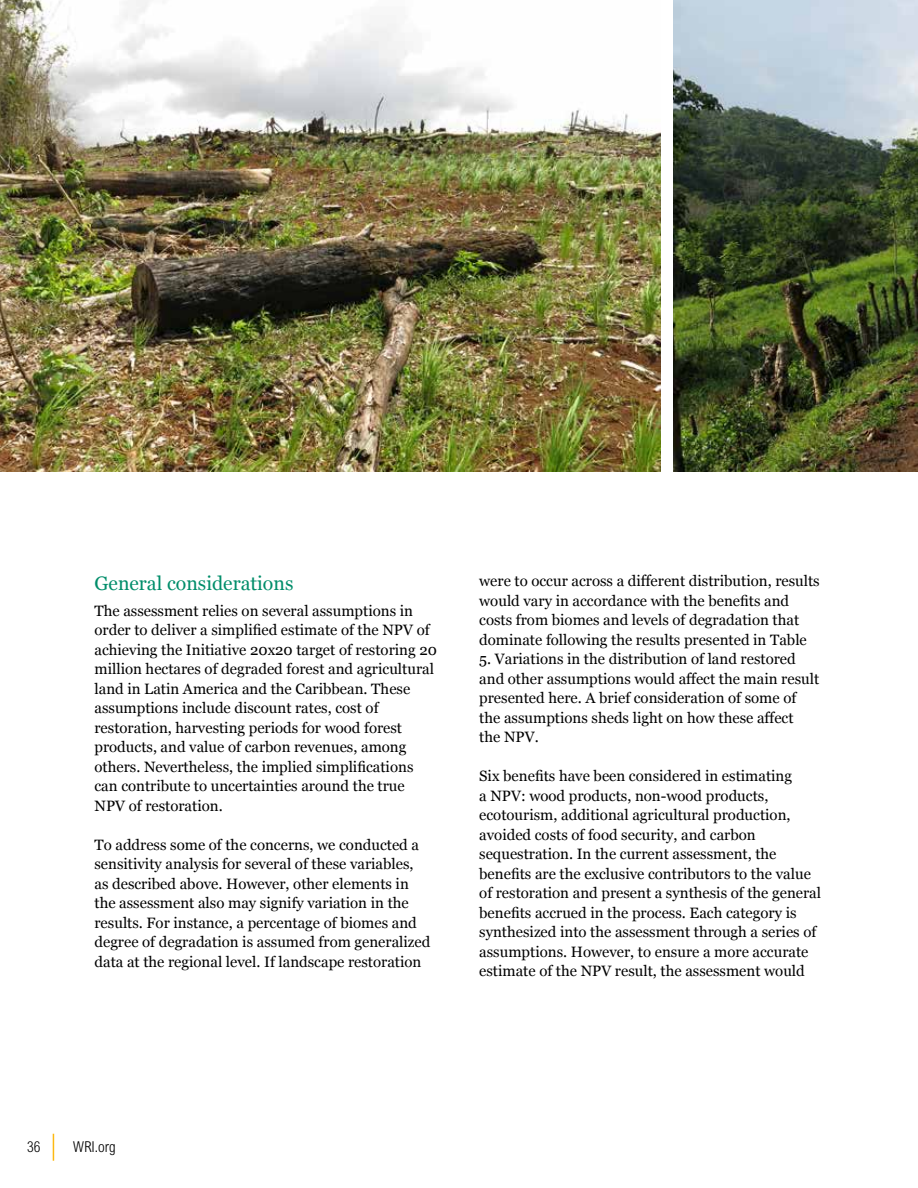
<style>
.page{position:relative;width:918px;height:1188px;background:#fff}
.page>*{position:absolute;margin:0;border:0;box-sizing:border-box;transform-origin:0 0}
.t1{font:19.5px "Georgia";color:#008d6a}
.t2{font:15px/19.5px "Georgia";color:#000}
.t3{font:300 condensed 15px "Arial MT Std";color:#000}
</style>
<div class="page">
<svg style="left:53px;top:1134px;width:1px;height:27px"></svg>
<img style="left:674px;top:0;width:244px;height:472px">
<img style="left:0;top:0;width:661px;height:472px">
<h1 class="t1" style="left:94px;top:569px;width:200px">General considerations</h1>
<p class="t2" style="left:94px;top:600px;width:344px">The assessment relies on several assumptions in order to deliver a simplified estimate of the NPV of achieving the Initiative 20x20 target of restoring 20 million hectares of degraded forest and agricultural land in Latin America and the Caribbean. These assumptions include discount rates, cost of restoration, harvesting periods for wood forest products, and value of carbon revenues, among others. Nevertheless, the implied simplifications can contribute to uncertainties around the true NPV of restoration.</p>
<p class="t2" style="left:94px;top:834px;width:337px">To address some of the concerns, we conducted a sensitivity analysis for several of these variables, as described above. However, other elements in the assessment also may signify variation in the results. For instance, a percentage of biomes and degree of degradation is assumed from generalized data at the regional level. If landscape restoration</p>
<p class="t2" style="left:479px;top:571px;width:342px">were to occur across a different distribution, results would vary in accordance with the benefits and costs from biomes and levels of degradation that dominate following the results presented in Table</p>
<p class="t2" style="left:479px;top:649px;width:342px">5. Variations in the distribution of land restored and other assumptions would affect the main result presented here. A brief consideration of some of the assumptions sheds light on how these affect<br>the NPV.</p>
<p class="t2" style="left:479px;top:766px;width:343px">Six benefits have been considered in estimating<br>a NPV: wood products, non-wood products, ecotourism, additional agricultural production, avoided costs of food security, and carbon sequestration. In the current assessment, the benefits are the exclusive contributors to the value of restoration and present a synthesis of the general benefits accrued in the process. Each category is synthesized into the assessment through a series of assumptions. However, to ensure a more accurate estimate of the NPV result, the assessment would</p>
<p class="t3" style="left:27px;top:1139px;width:15px">36</p>
<p class="t3" style="left:73px;top:1139px;width:44px">WRI.org</p>
</div>
